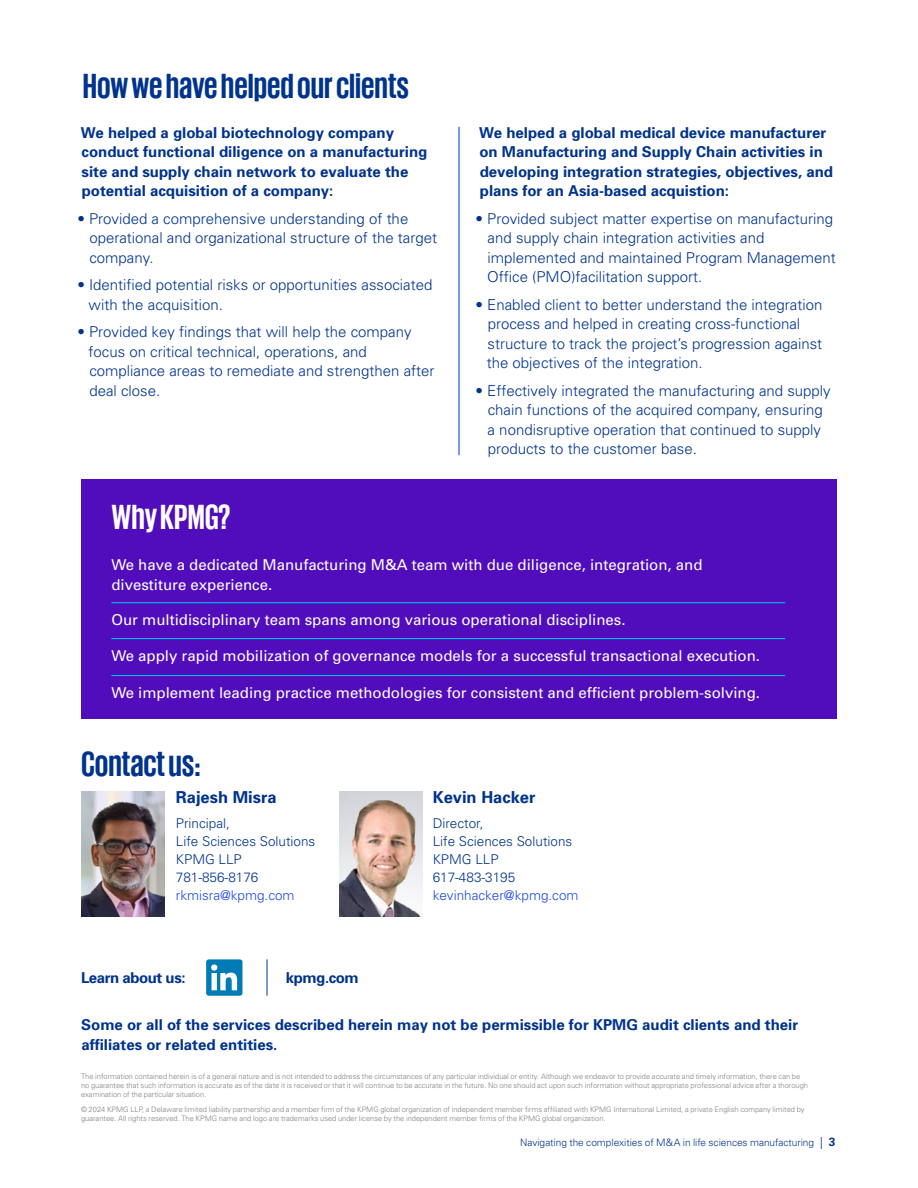
<style>
.page{position:relative;width:918px;height:1188px;background:#fff}
.page>*{position:absolute;margin:0;border:0;box-sizing:border-box;transform-origin:0 0}
.t1{font:700 36px "KPMG";color:#00338d}
.t2{font:700 36px "KPMG";color:#fff}
.t3{font:700 16.5px "Univers";color:#00338d}
.t4{font:300 15px/19.5px "Univers";color:#00338d}
.t5{font:700 15px/19.5px "Univers";color:#00338d}
.t6{font:15px/19.5px "Univers";color:#fff}
.t7{font:700 15px "Univers";letter-spacing:-.03em;color:#00338d}
.t8{font:300 13.5px/18px "Univers";color:#00338d}
.t9{font:300 13.5px "Univers";color:#1e49e2}
.t10{font:300 10.2px "Univers";letter-spacing:-.005em;color:#00338d}
.t11{font:300 7.5px/9px "Univers";color:#808080}
.s1{font-size:12px}
.s2{font-weight:700;font-size:12px}
</style>
<div class="page">
<div style="left:81px;top:480px;width:756px;height:239px;background:#510dbc"></div>
<hr style="left:111px;top:602px;width:674px;height:1px;background:#00b8f5">
<hr style="left:111px;top:638px;width:674px;height:1px;background:#00b8f5">
<hr style="left:111px;top:675px;width:674px;height:1px;background:#00b8f5">
<hr style="left:458px;top:127px;width:2px;height:328px;background:#1e49e2">
<img style="left:81px;top:791px;width:84px;height:126px">
<img style="left:339px;top:791px;width:84px;height:126px">
<div style="left:206px;top:959px;width:36px;height:37px;background:#007bb6;border-radius:3px"></div>
<svg style="left:211px;top:964px;width:26px;height:26px"></svg>
<hr style="left:267px;top:959px;width:1px;height:37px;background:#00338d">
<h1 class="t1" style="left:83px;top:67px;width:328px">How we have helped our clients</h1>
<p class="t5" style="left:81px;top:123px;width:348px">We helped a global biotechnology company conduct functional diligence on a manufacturing site and supply chain network to evaluate the potential acquisition of a company:</p>
<p class="t4" style="left:89px;top:209px;width:349px;text-indent:-12px">• Provided a comprehensive understanding of the operational and organizational structure of the target company.</p>
<p class="t4" style="left:89px;top:275px;width:345px;text-indent:-11px">• Identified potential risks or opportunities associated with the acquisition.</p>
<p class="t4" style="left:89px;top:322px;width:347px;text-indent:-11px">• Provided key findings that will help the company focus on critical technical, operations, and compliance areas to remediate and strengthen after deal close.</p>
<h1 class="t2" style="left:112px;top:499px;width:121px">Why KPMG?</h1>
<p class="t5" style="left:479px;top:123px;width:356px">We helped a global medical device manufacturer on Manufacturing and Supply Chain activities in developing integration strategies, objectives, and plans for an Asia-based acquistion:</p>
<p class="t4" style="left:487px;top:209px;width:350px;text-indent:-12px">• Provided subject matter expertise on manufacturing and supply chain integration activities and implemented and maintained Program Management Office (PMO)facilitation support.</p>
<p class="t4" style="left:487px;top:295px;width:337px;text-indent:-11px">• Enabled client to better understand the integration process and helped in creating cross-functional structure to track the project’s progression against the objectives of the integration.</p>
<p class="t4" style="left:488px;top:381px;width:345px;text-indent:-12px">• Effectively integrated the manufacturing and supply chain functions of the acquired company, ensuring a nondisruptive operation that continued to supply products to the customer base.</p>
<p class="t6" style="left:111px;top:555px;width:593px">We have a dedicated Manufacturing M&amp;A team with due diligence, integration, and divestiture experience.</p>
<p class="t6" style="left:111px;top:610px;width:516px">Our multidisciplinary team spans among various operational disciplines.</p>
<p class="t6" style="left:111px;top:646px;width:650px">We apply rapid mobilization of governance models for a successful transactional execution.</p>
<p class="t6" style="left:111px;top:683px;width:650px">We implement leading practice methodologies for consistent and efficient problem-solving.</p>
<h1 class="t1" style="left:81px;top:745px;width:121px">Contact us:</h1>
<p class="t3" style="left:176px;top:788px;width:102px">Rajesh Misra</p>
<p class="t8" style="left:176px;top:814px;width:141px">Principal,<br>Life Sciences Solutions<br>KPMG LLP<br>781-856-8176</p>
<p class="t9" style="left:176px;top:887px;width:120px">rkmisra@kpmg.com</p>
<p class="t7" style="left:81px;top:969px;width:106px">Learn about us:</p>
<p class="t5" style="left:286px;top:968px;width:74px">kpmg.com</p>
<p class="t3" style="left:433px;top:788px;width:104px">Kevin Hacker</p>
<p class="t8" style="left:433px;top:814px;width:141px">Director,<br>Life Sciences Solutions<br>KPMG LLP<br>617-483-3195</p>
<p class="t9" style="left:433px;top:887px;width:147px">kevinhacker@kpmg.com</p>
<p class="t5" style="left:81px;top:1015px;width:718px">Some or all of the services described herein may not be permissible for KPMG audit clients and their affiliates or related entities.</p>
<p class="t11" style="left:81px;top:1071px;width:729px">The information contained herein is of a general nature and is not intended to address the circumstances of any particular individual or entity. Although we endeavor to provide accurate and timely information, there can be no guarantee that such information is accurate as of the date it is received or that it will continue to be accurate in the future. No one should act upon such information without appropriate professional advice after a thorough examination of the particular situation.</p>
<p class="t11" style="left:81px;top:1104px;width:725px">© 2024 KPMG LLP, a Delaware limited liability partnership and a member firm of the KPMG global organization of independent member firms affiliated with KPMG International Limited, a private English company limited by guarantee. All rights reserved. The KPMG name and logo are trademarks used under license by the independent member firms of the KPMG global organization.</p>
<p class="t10" style="left:520px;top:1136px;width:317px">Navigating the complexities of M&amp;A in life sciences manufacturing <span class="s1">|</span> <span class="s2">3</span></p>
</div>
